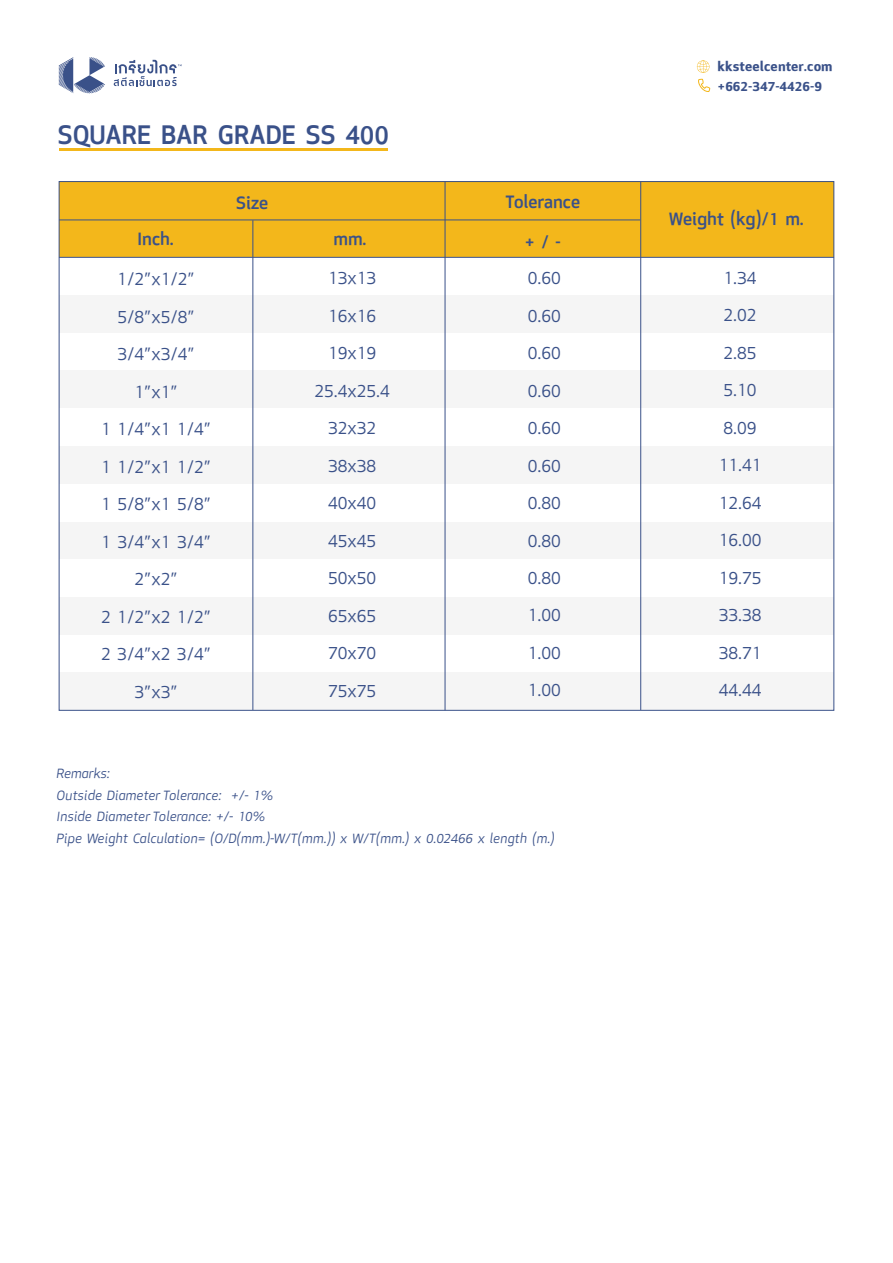
<style>
.page{position:relative;width:893px;height:1263px;background:#fff}
.page>*{position:absolute;margin:0;border:0;box-sizing:border-box;transform-origin:0 0}
.t1{font:500 36px "DB Yord X";color:#3a5189}
.t2{font:24px/37.5px "DB Yord X";color:#3a5189;text-align:center}
.t3{font:500 24px/40.8px "DB Yord X";color:#3a5189;text-align:center}
.t4{font:italic 18px/21.6px "DB Yord X";color:#3a5189}
.t5{font:700 18px/20.4px "DB Yord X";color:#3a5189}
</style>
<div class="page">
<svg style="left:114px;top:60px;width:68px;height:26px"></svg>
<svg style="left:59px;top:57px;width:46px;height:36px"></svg>
<hr style="left:59px;top:149px;width:329px;height:2px;background:#f3b71b">
<svg style="left:698px;top:79px;width:13px;height:13px"></svg>
<svg style="left:697px;top:60px;width:12px;height:13px"></svg>
<div style="left:59px;top:220px;width:775px;height:37px;background:#f3b71b"></div>
<div style="left:59px;top:182px;width:775px;height:38px;background:#f3b71b"></div>
<div style="left:59px;top:295px;width:775px;height:38px;background:#f5f5f5"></div>
<div style="left:59px;top:371px;width:775px;height:37px;background:#f5f5f5"></div>
<div style="left:59px;top:522px;width:775px;height:37px;background:#f5f5f5"></div>
<div style="left:59px;top:446px;width:775px;height:37px;background:#f5f5f5"></div>
<div style="left:59px;top:673px;width:775px;height:37px;background:#f5f5f5"></div>
<div style="left:59px;top:597px;width:775px;height:37px;background:#f5f5f5"></div>
<hr style="left:59px;top:257px;width:775px;height:1px;background:#3a5189">
<hr style="left:59px;top:220px;width:581px;height:1px;background:#3a5189">
<hr style="left:252px;top:220px;width:1px;height:490px;background:#3a5189">
<hr style="left:445px;top:182px;width:1px;height:528px;background:#3a5189">
<hr style="left:640px;top:182px;width:1px;height:528px;background:#3a5189">
<h1 class="t1" style="left:58px;top:114px;width:333px">SQUARE BAR GRADE SS 400</h1>
<p class="t3" style="left:236px;top:182px;width:33px">Size</p>
<p class="t3" style="left:138px;top:219px;width:38px">Inch.</p>
<p class="t3" style="left:333px;top:218px;width:35px">mm.</p>
<p class="t3" style="left:505px;top:181px;width:76px">Tolerance + / -</p>
<p class="t5" style="left:718px;top:56px;width:117px">kksteelcenter.com +662-347-4426-9</p>
<p class="t3" style="left:669px;top:198px;width:136px">Weight (kg)/1 m.</p>
<p class="t2" style="left:101px;top:260px;width:112px">1/2”x1/2”<br>5/8”x5/8”<br>3/4”x3/4”<br>1”x1”<br>1 1/4”x1 1/4”<br>1 1/2”x1 1/2”<br>1 5/8”x1 5/8”<br>1 3/4”x1 3/4”<br>2”x2”<br>2 1/2”x2 1/2”<br>2 3/4”x2 3/4”<br>3”x3”</p>
<p class="t2" style="left:314px;top:259px;width:77px">13x13<br>16x16<br>19x19<br>25.4x25.4<br>32x32<br>38x38<br>40x40<br>45x45<br>50x50<br>65x65<br>70x70<br>75x75</p>
<p class="t2" style="left:528px;top:259px;width:35px;text-align:justify">0.60<br>0.60<br>0.60<br>0.60<br>0.60<br>0.60<br>0.80<br>0.80<br>0.80<br>1.00<br>1.00<br>1.00</p>
<p class="t2" style="left:719px;top:259px;width:44px;text-align:left">1.34<br>2.02<br>2.85<br>5.10<br>8.09<br>11.41<br>12.64<br>16.00<br>19.75<br>33.38<br>38.71<br>44.44</p>
<p class="t4" style="left:56px;top:762px;width:499px">Remarks:<br>Outside Diameter Tolerance: +/- 1%<br>Inside Diameter Tolerance: +/- 10%<br>Pipe Weight Calculation= (O/D(mm.)-W/T(mm.)) x W/T(mm.) x 0.02466 x length (m.)</p>
</div>
